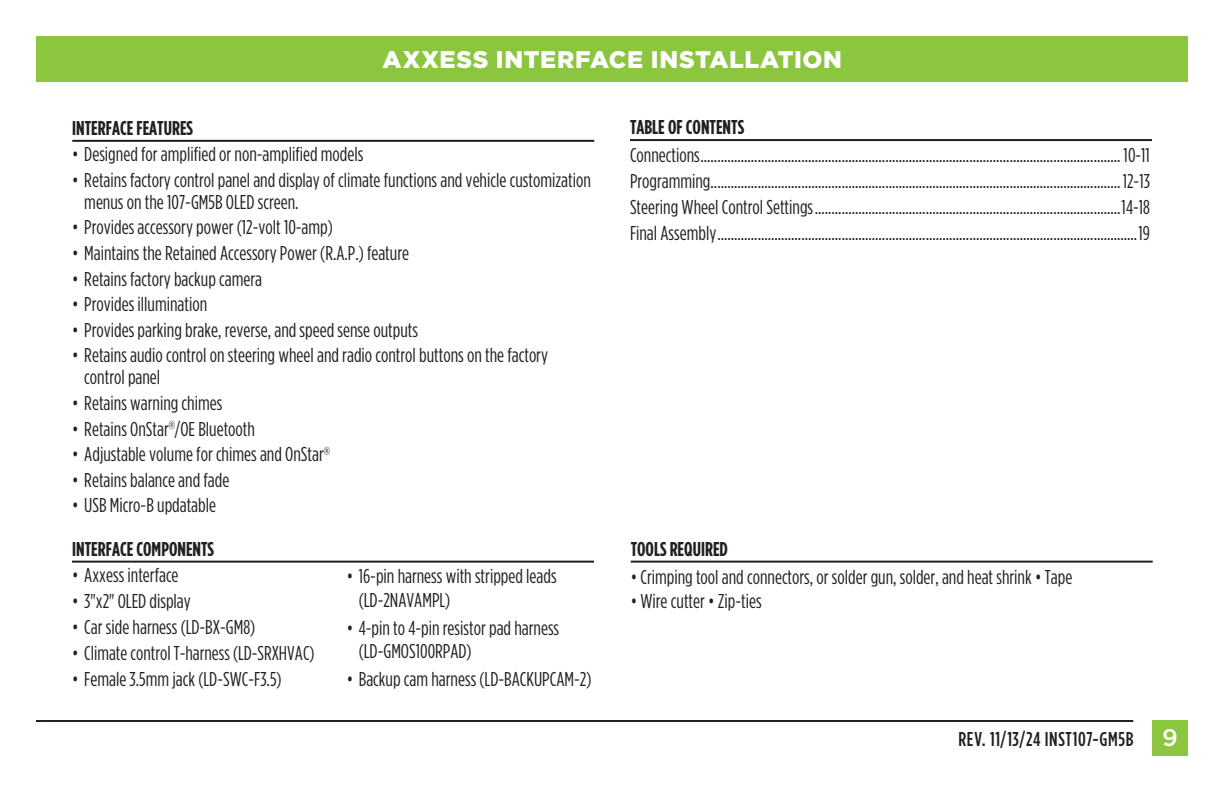
<style>
.page{position:relative;width:1224px;height:792px;background:#fff}
.page>*{position:absolute;margin:0;border:0;box-sizing:border-box;transform-origin:0 0}
.t1{font:900 24px "Gotham";letter-spacing:.025em;color:#fff}
.t2{font:20px/26px "Gotham Condensed";color:#231f20}
.t3{font:700 20px "Gotham Condensed";color:#231f20}
.t4{font:500 20px "Gotham Condensed";letter-spacing:.03em;color:#231f20}
.s1{font-family:"Gotham";font-size:24px;color:#fff}
</style>
<div class="page">
<div style="left:36px;top:36px;width:1152px;height:45px;background:#8bc63e"></div>
<hr style="left:36px;top:720px;width:1097px;height:2px;background:#231f20">
<div style="left:1152px;top:720px;width:36px;height:36px;background:#8bc63e"></div>
<hr style="left:631px;top:561px;width:522px;height:2px;background:#231f20">
<hr style="left:72px;top:561px;width:522px;height:2px;background:#231f20">
<hr style="left:630px;top:139px;width:522px;height:2px;background:#231f20">
<hr style="left:72px;top:140px;width:522px;height:2px;background:#231f20">
<p class="t1" style="left:382px;top:46px;width:461px">AXXESS INTERFACE INSTALLATION</p>
<p class="t3" style="left:72px;top:117px;width:122px">INTERFACE FEATURES</p>
<p class="t2" style="left:72px;top:141px;width:293px">• Designed for amplified or non-amplified models</p>
<p class="t2" style="left:84px;top:168px;width:508px;line-height:22px;text-indent:-12px">• Retains factory control panel and display of climate functions and vehicle customization menus on the 107-GM5B OLED screen.</p>
<p class="t2" style="left:72px;top:214px;width:262px">• Provides accessory power (12-volt 10-amp)</p>
<p class="t2" style="left:72px;top:240px;width:338px">• Maintains the Retained Accessory Power (R.A.P.) feature</p>
<p class="t2" style="left:72px;top:265px;width:191px">• Retains factory backup camera</p>
<p class="t2" style="left:72px;top:291px;width:136px">• Provides illumination</p>
<p class="t2" style="left:72px;top:316px;width:347px">• Provides parking brake, reverse, and speed sense outputs</p>
<p class="t2" style="left:84px;top:344px;width:465px;line-height:22px;text-indent:-12px">• Retains audio control on steering wheel and radio control buttons on the factory control panel</p>
<p class="t2" style="left:72px;top:390px;width:152px">• Retains warning chimes</p>
<p class="t2" style="left:72px;top:415px;width:184px">• Retains OnStar<sup>®</sup>/OE Bluetooth</p>
<p class="t2" style="left:72px;top:441px;width:259px">• Adjustable volume for chimes and OnStar<sup>®</sup></p>
<p class="t2" style="left:72px;top:466px;width:159px">• Retains balance and fade</p>
<p class="t2" style="left:72px;top:492px;width:145px">• USB Micro-B updatable</p>
<p class="t3" style="left:72px;top:538px;width:143px">INTERFACE COMPONENTS</p>
<p class="t2" style="left:72px;top:562px;width:108px">• Axxess interface</p>
<p class="t2" style="left:72px;top:588px;width:120px">• 3"x2" OLED display</p>
<p class="t2" style="left:72px;top:614px;width:184px">• Car side harness (LD-BX-GM8)</p>
<p class="t2" style="left:72px;top:640px;width:244px">• Climate control T-harness (LD-SRXHVAC)</p>
<p class="t2" style="left:72px;top:666px;width:211px">• Female 3.5mm jack (LD-SWC-F3.5)</p>
<p class="t2" style="left:359px;top:564px;width:199px;line-height:23.4px;text-indent:-12px">• 16-pin harness with stripped leads (LD-2NAVAMPL)</p>
<p class="t2" style="left:359px;top:616px;width:202px;line-height:23.4px;text-indent:-12px">• 4-pin to 4-pin resistor pad harness (LD-GMOS100RPAD)</p>
<p class="t2" style="left:347px;top:666px;width:246px">• Backup cam harness (LD-BACKUPCAM-2)</p>
<p class="t3" style="left:630px;top:116px;width:116px">TABLE OF CONTENTS</p>
<p class="t2" style="left:630px;top:142px;width:522px;text-align:justify">Connections............................................................................................................................. 10-11<br>Programming..........................................................................................................................12-13<br>Steering Wheel Control Settings...........................................................................................14-18<br>Final Assembly.............................................................................................................................19</p>
<p class="t3" style="left:631px;top:538px;width:99px">TOOLS REQUIRED</p>
<p class="t2" style="left:631px;top:564px;width:443px">• Crimping tool and connectors, or solder gun, solder, and heat shrink • Tape</p>
<p class="t2" style="left:631px;top:588px;width:133px">• Wire cutter • Zip-ties</p>
<p class="t4" style="left:958px;top:728px;width:221px">REV. 11/13/24 INST107-GM5B <span class="s1">9</span></p>
</div>
